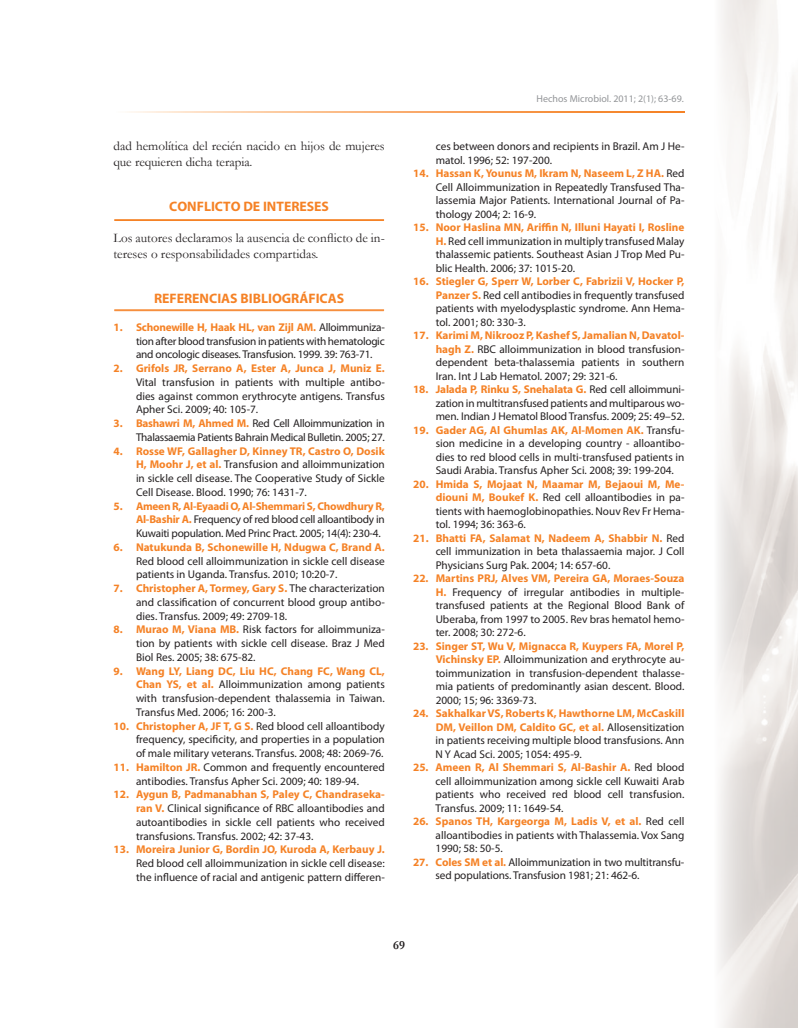
<style>
.page{position:relative;width:798px;height:1028px;background:#fff}
.page>*{position:absolute;margin:0;border:0;box-sizing:border-box;transform-origin:0 0}
.t1{font:700 13.75px "Myriad Pro";color:#f58226}
.t2{font:13.12px/15.2px "Garamond";color:#231f20}
.t3{font:700 12.5px "Garamond";color:#231f20}
.t4{font:11.25px/13.5px "Myriad Pro";color:#231f20;text-align:justify}
.t5{font:700 11.25px "Myriad Pro";color:#f58226}
.t6{font:11.25px/13.8px "Myriad Pro";letter-spacing:-.025em;color:#231f20;text-align:right}
.t7{font:10px "Myriad Pro";color:#939598}
.s1{font-weight:700;color:#f58226}
</style>
<div class="page">
<svg style="left:129px;top:111px;width:555px;height:1px"></svg>
<img style="left:718px;top:0;width:79px;height:1028px">
<hr style="left:114px;top:219px;width:269px;height:1px;background:#f58226">
<hr style="left:114px;top:220px;width:269px;height:1px;background:#f58226">
<hr style="left:114px;top:309px;width:269px;height:1px;background:#f58226">
<hr style="left:114px;top:310px;width:269px;height:1px;background:#f58226">
<p class="t2" style="left:113px;top:138px;width:272px">dad hemolítica del recién nacido en hijos de mujeres que requieren dicha terapia.</p>
<p class="t1" style="left:169px;top:198px;width:161px">CONFLICTO DE INTERESES</p>
<p class="t2" style="left:113px;top:230px;width:273px;line-height:15.8px">Los autores declaramos la ausencia de conflicto de in&shy;tereses o responsabilidades compartidas.</p>
<p class="t1" style="left:154px;top:290px;width:145px">Referencias bibliográfi</p>
<p class="t1" style="left:319px;top:290px;width:25px">cas</p>
<p class="t4" style="left:136px;top:320px;width:250px;text-indent:-22px"><span class="s1">1. Schonewille H, Haak HL, van Zijl AM.</span> Alloimmuniza&shy;tion after blood transfusion in patients with hematologic and oncologic diseases. Transfusion. 1999. 39: 763-71.</p>
<p class="t5" style="left:113px;top:361px;width:273px">2. G rifols JR, Serrano A, Ester A, Junca J, Muniz E.</p>
<p class="t4" style="left:136px;top:375px;width:250px">Vital transfusion in patients with multiple antibo&shy;dies against common erythrocyte antigens. Transfus Apher Sci. 2009; 40: 105-7.</p>
<p class="t6" style="left:113px;top:416px;width:273px"><span class="s1">3. Bashawri M, Ahmed M.</span> Red Cell Alloimmunization in<br>Thalassaemia Patients Bahrain Medical Bulletin. 2005; 27.</p>
<p class="t4" style="left:136px;top:444px;width:250px;text-indent:-22px"><span class="s1">4. Rosse WF, Gallagher D, Kinney TR, Castro O, Dosik H, Moohr J, et al.</span> Transfusion and alloimmunization in sickle cell disease. The Cooperative Study of Sickle Cell Disease. Blood. 1990; 76: 1431-7.</p>
<p class="t4" style="left:136px;top:499px;width:250px;text-indent:-22px"><span class="s1">5. Ameen R, Al-Eyaadi O, Al-Shemmari S, Chowdhury R, Al-Bashir A.</span> Frequency of red blood cell alloantibody in Kuwaiti population. Med Princ Pract. 2005; 14(4): 230-4.</p>
<p class="t5" style="left:113px;top:540px;width:273px">6. Natukunda B, Schonewille H, Ndugwa C, Brand A.</p>
<p class="t4" style="left:136px;top:554px;width:250px">Red blood cell alloimmunization in sickle cell disease patients in Uganda. Transfus. 2010; 10:20-7.</p>
<p class="t4" style="left:136px;top:581px;width:250px;text-indent:-23px"><span class="s1">7. Christopher A, Tormey, Gary S.</span> The characterization and classification of concurrent blood group antibo&shy;dies. Transfus. 2009; 49: 2709-18.</p>
<p class="t4" style="left:136px;top:622px;width:250px;text-indent:-22px"><span class="s1">8. Murao M, Viana MB.</span> Risk factors for alloimmuniza&shy;tion by patients with sickle cell disease. Braz J Med Biol Res. 2005; 38: 675-82.</p>
<p class="t4" style="left:136px;top:664px;width:250px;text-indent:-22px"><span class="s1">9. Wang LY, Liang DC, Liu HC, Chang FC, Wang CL, Chan YS, et al.</span> Alloimmunization among patients with transfusion-dependent thalassemia in Taiwan.<br>Transfus Med. 2006; 16: 200-3.</p>
<p class="t4" style="left:136px;top:719px;width:250px;text-indent:-22px"><span class="s1">10. Christopher A, JF T, G S.</span> Red blood cell alloantibody frequency, specificity, and properties in a population of male military veterans. Transfus. 2008; 48: 2069-76.</p>
<p class="t4" style="left:113px;top:760px;width:273px;text-align:center"><span class="s1">11. Hamilton JR.</span> Common and frequently encountered antibodies. Transfus Apher Sci. 2009; 40: 189-94.</p>
<p class="t4" style="left:136px;top:787px;width:250px;text-indent:-22px"><span class="s1">12. Aygun B, Padmanabhan S, Paley C, Chandraseka&shy;ran V.</span> Clinical significance of RBC alloantibodies and autoantibodies in sickle cell patients who received transfusions. Transfus. 2002; 42: 37-43.</p>
<p class="t5" style="left:113px;top:842px;width:273px">13. Moreira Junior G, Bordin JO, Kuroda A, Kerbauy J.</p>
<p class="t4" style="left:136px;top:856px;width:250px">Red blood cell alloimmunization in sickle cell disease: the influence of racial and antigenic pattern differen-</p>
<p class="t7" style="left:536px;top:92px;width:149px">Hechos Microbiol. 2011; 2(1); 63-69.</p>
<p class="t4" style="left:435px;top:139px;width:250px">ces between donors and recipients in Brazil. Am J He&shy;matol. 1996; 52: 197-200.</p>
<p class="t4" style="left:435px;top:166px;width:250px;text-indent:-22px"><span class="s1">14. Hassan K, Younus M, Ikram N, Naseem L, Z HA.</span> Red Cell Alloimmunization in Repeatedly Transfused Tha&shy;lassemia Major Patients. International Journal of Pa&shy;thology 2004; 2: 16-9.</p>
<p class="t4" style="left:435px;top:220px;width:250px;text-indent:-23px"><span class="s1">15. Noor Haslina MN, Ariffin N, Illuni Hayati I, Rosline H.</span> Red cell immunization in multiply transfused Malay thalassemic patients. Southeast Asian J Trop Med Pu&shy;blic Health. 2006; 37: 1015-20.</p>
<p class="t4" style="left:435px;top:274px;width:250px;text-indent:-22px"><span class="s1">16. Stiegler G, Sperr W, Lorber C, Fabrizii V, Hocker P, Panzer S.</span> Red cell antibodies in frequently transfused patients with myelodysplastic syndrome. Ann Hema&shy;tol. 2001; 80: 330-3.</p>
<p class="t4" style="left:435px;top:328px;width:250px;text-indent:-22px"><span class="s1">17. Karimi M, Nikrooz P, Kashef S, Jamalian N, Davatol&shy;hagh Z.</span> RBC alloimmunization in blood transfusion&shy;dependent beta-thalassemia patients in southern Iran. Int J Lab Hematol. 2007; 29: 321-6.</p>
<p class="t4" style="left:435px;top:382px;width:250px;text-indent:-22px"><span class="s1">18. Jalada P, Rinku S, Snehalata G.</span> Red cell alloimmuni&shy;zation in multitransfused patients and multiparous wo&shy;men. Indian J Hematol Blood Transfus. 2009; 25: 49–52.</p>
<p class="t4" style="left:435px;top:423px;width:250px;text-indent:-22px"><span class="s1">19. Gader AG, Al Ghumlas AK, Al-Momen AK.</span> Transfu&shy;sion medicine in a developing country - alloantibo&shy;dies to red blood cells in multi-transfused patients in Saudi Arabia. Transfus Apher Sci. 2008; 39: 199-204.</p>
<p class="t4" style="left:435px;top:477px;width:250px;text-indent:-22px"><span class="s1">20. Hmida S, Mojaat N, Maamar M, Bejaoui M, Me&shy;diouni M, Boukef K.</span> Red cell alloantibodies in pa&shy;tients with haemoglobinopathies. Nouv Rev Fr Hema&shy;tol. 1994; 36: 363-6.</p>
<p class="t4" style="left:435px;top:531px;width:250px;text-indent:-22px"><span class="s1">21. Bhatti FA, Salamat N, Nadeem A, Shabbir N.</span> Red cell immunization in beta thalassaemia major. J Coll Physicians Surg Pak. 2004; 14: 657-60.</p>
<p class="t4" style="left:435px;top:571px;width:250px;text-indent:-22px"><span class="s1">22. Martins PRJ, Alves VM, Pereira GA, Moraes-Souza H.</span> Frequency of irregular antibodies in multiple&shy;transfused patients at the Regional Blood Bank of Uberaba, from 1997 to 2005. Rev bras hematol hemo&shy;ter. 2008; 30: 272-6.</p>
<p class="t4" style="left:435px;top:639px;width:250px;text-indent:-23px"><span class="s1">23. Singer ST, Wu V, Mignacca R, Kuypers FA, Morel P, Vichinsky EP.</span> Alloimmunization and erythrocyte au&shy;toimmunization in transfusion-dependent thalasse&shy;mia patients of predominantly asian descent. Blood.<br>2000; 15; 96: 3369-73.</p>
<p class="t4" style="left:435px;top:706px;width:250px;text-indent:-22px"><span class="s1">24. Sakhalkar VS, Roberts K, Hawthorne LM, McCaskill DM, Veillon DM, Caldito GC, et al.</span> Allosensitization in patients receiving multiple blood transfusions. Ann N Y Acad Sci. 2005; 1054: 495-9.</p>
<p class="t4" style="left:435px;top:760px;width:250px;text-indent:-22px"><span class="s1">25. Ameen R, Al Shemmari S, Al-Bashir A.</span> Red blood cell alloimmunization among sickle cell Kuwaiti Arab patients who received red blood cell transfusion.<br>Transfus. 2009; 11: 1649-54.</p>
<p class="t4" style="left:435px;top:814px;width:250px;text-indent:-22px"><span class="s1">26. Spanos TH, Kargeorga M, Ladis V, et al.</span> Red cell alloantibodies in patients with Thalassemia. Vox Sang 1990; 58: 50-5.</p>
<p class="t4" style="left:435px;top:855px;width:250px;text-indent:-22px"><span class="s1">27. Coles SM et al.</span> Alloimmunization in two multitransfu&shy;sed populations. Transfusion 1981; 21: 462-6.</p>
<p class="t3" style="left:393px;top:936px;width:13px">69</p>
</div>
